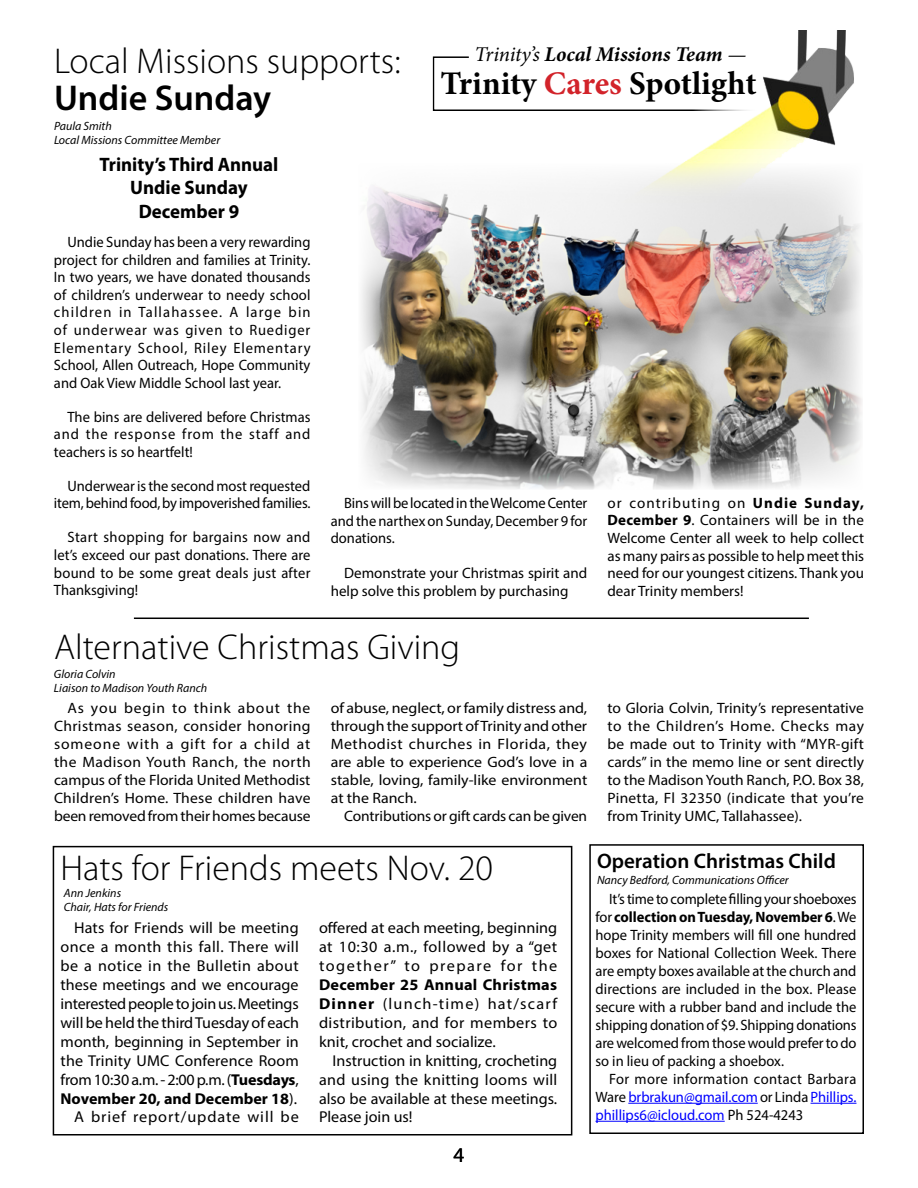
<style>
.page{position:relative;width:918px;height:1188px;background:#fff}
.page>*{position:absolute;margin:0;border:0;box-sizing:border-box;transform-origin:0 0}
.t1{font:300 36px "Myriad Pro";color:#000}
.t2{font:600 36px "Myriad Pro";color:#000}
.t3{font:700 33px "Minion Pro";color:#000}
.t4{font:italic 700 21px "Minion Pro";letter-spacing:-.005em;color:#000}
.t5{font:600 21px "Myriad Pro";color:#000}
.t6{font:21px "Myriad Pro";color:#000}
.t7{font:700 19.5px/23.4px "Myriad Pro";color:#000;text-align:center}
.t8{font:15.75px/18.9px "Myriad Pro";color:#000;text-align:justify}
.t9{font:15px/17.5px "Myriad Pro";color:#000;text-align:justify}
.t10{font:15px/18px "Myriad Pro";color:#000;text-align:justify;scale:1.04 1}
.t11{font:15px/18px "Myriad Pro";color:#000;text-align:justify;scale:1.06 1}
.t12{font:italic 12px/13.5px "Myriad Pro";color:#000}
.s1{font-weight:400}
.s2{color:#d2232a}
.s3{font-weight:700}
.s4{color:#00f}
</style>
<div class="page">
<div style="left:53px;top:846px;width:519px;height:290px;border:2px solid #000"></div>
<img style="left:683px;top:148px;width:108px;height:15px">
<div style="left:433px;top:56px;width:327px;height:55px;border:2px solid #000"></div>
<div style="left:469px;top:31px;width:294px;height:72px;background:#fff"></div>
<img style="left:585px;top:30px;width:269px;height:118px">
<hr style="left:134px;top:618px;width:675px;height:1px;background:#000">
<hr style="left:628px;top:1103px;width:130px;height:1px;background:#00f">
<hr style="left:811px;top:1103px;width:45px;height:1px;background:#00f">
<hr style="left:596px;top:1121px;width:129px;height:1px;background:#00f">
<div style="left:589px;top:844px;width:275px;height:290px;border:2px solid #000"></div>
<img style="left:361px;top:163px;width:501px;height:327px">
<h3 class="t4" style="left:474px;top:40px;width:273px"><span class="s1">Trinity’s</span> Local Missions Team <span class="s1">—</span></h3>
<h2 class="t3" style="left:440px;top:60px;width:318px">Trinity <span class="s2">Cares</span> Spotlight</h2>
<h1 class="t1" style="left:54px;top:41px;width:348px">Local Missions supports:</h1>
<h1 class="t2" style="left:54px;top:75px;width:219px">Undie Sunday</h1>
<p class="t12" style="left:54px;top:119px;width:168px">Paula Smith<br>Local Missions Committee Member</p>
<h3 class="t7" style="left:100px;top:152px;width:180px">Trinity’s Third Annual<br>Undie Sunday<br>December 9</h3>
<p class="t9" style="left:54px;top:233px;width:258px;text-indent:14px">Undie Sunday has been a very rewarding project for children and families at Trinity.<br>In two years, we have donated thousands of children’s underwear to needy school children in Tallahassee. A large bin of underwear was given to Ruediger Elementary School, Riley Elementary School, Allen Outreach, Hope Community and Oak View Middle School last year.</p>
<p class="t9" style="left:54px;top:408px;width:258px;text-indent:14px">The bins are delivered before Christmas and the response from the staff and teachers is so heartfelt!</p>
<p class="t9" style="left:54px;top:477px;width:258px;text-align:right">Underwear is the second most requested item, behind food, by impoverished families.</p>
<p class="t9" style="left:54px;top:528px;width:258px;text-indent:14px">Start shopping for bargains now and let’s exceed our past donations. There are bound to be some great deals just after Thanksgiving!</p>
<p class="t9" style="left:608px;top:494px;width:258px">or contributing on <span class="s3">Undie Sunday, December 9</span>. Containers will be in the Welcome Center all week to help collect as many pairs as possible to help meet this need for our youngest citizens. Thank you dear Trinity members!</p>
<p class="t9" style="left:331px;top:494px;width:258px;text-indent:14px">Bins will be located in the Welcome Center and the narthex on Sunday, December 9 for donations.</p>
<p class="t9" style="left:331px;top:564px;width:258px;text-indent:14px">Demonstrate your Christmas spirit and help solve this problem by purchasing</p>
<h1 class="t1" style="left:54px;top:628px;width:408px">Alternative Christmas Giving</h1>
<p class="t12" style="left:54px;top:667px;width:155px">Gloria Colvin<br>Liaison to Madison Youth Ranch</p>
<p class="t10" style="left:54px;top:699px;width:248px;text-indent:13px">As you begin to think about the Christmas season, consider honoring someone with a gift for a child at the Madison Youth Ranch, the north campus of the Florida United Methodist Children’s Home. These children have been removed from their homes because</p>
<p class="t11" style="left:331px;top:699px;width:244px">of abuse, neglect, or family distress and, through the support of Trinity and other Methodist churches in Florida, they are able to experience God’s love in a stable, loving, family-like environment at the Ranch.</p>
<p class="t9" style="left:344px;top:807px;width:244px">Contributions or gift cards can be given</p>
<p class="t9" style="left:608px;top:699px;width:258px;line-height:18px">to Gloria Colvin, Trinity’s representative to the Children’s Home. Checks may be made out to Trinity with “MYR-gift cards” in the memo line or sent directly to the Madison Youth Ranch, P.O. Box 38, Pinetta, Fl 32350 (indicate that you’re from Trinity UMC, Tallahassee).</p>
<h1 class="t1" style="left:60px;top:849px;width:434px">Hats for Friends meets Nov. 20</h1>
<p class="t12" style="left:64px;top:887px;width:106px">Ann Jenkins<br>Chair, Hats for Friends</p>
<p class="t8" style="left:61px;top:918px;width:240px;text-align:right">Hats for Friends will be meeting once a month this fall. There will be a notice in the Bulletin about these meetings and we encourage interested people to join us. Meetings will be held the third Tuesday of each month, beginning in September in the Trinity UMC Conference Room from 10:30 a.m. - 2:00 p.m. (<span class="s3">Tuesdays</span>, <span class="s3">November 20, and December 18</span>).<br>A brief report/update will be</p>
<p class="t8" style="left:319px;top:918px;width:240px">offered at each meeting, beginning at 10:30 a.m., followed by a “get together” to prepare for the</p>
<p class="t8" style="left:319px;top:975px;width:240px"><span class="s3">December 25 Annual Christmas Dinner</span> (lunch-time) hat/scarf distribution, and for members to knit, crochet and socialize.</p>
<p class="t8" style="left:319px;top:1051px;width:240px;text-indent:13px">Instruction in knitting, crocheting and using the knitting looms will also be available at these meetings.<br>Please join us!</p>
<h3 class="t6" style="left:454px;top:1142px;width:12px">4</h3>
<h3 class="t5" style="left:597px;top:847px;width:240px">Operation Christmas Child</h3>
<p class="t12" style="left:597px;top:873px;width:193px">Nancy Bedford, Communications Officer</p>
<p class="t9" style="left:595px;top:889px;width:263px;line-height:18px;text-indent:14px">It’s time to complete filling your shoeboxes for <span class="s3">collection on Tuesday, November 6</span>. We hope Trinity members will fill one hundred boxes for National Collection Week. There are empty boxes available at the church and directions are included in the box. Please secure with a rubber band and include the shipping donation of $9. Shipping donations are welcomed from those would prefer to do so in lieu of packing a shoebox.</p>
<p class="t9" style="left:595px;top:1069px;width:263px;line-height:18px;text-indent:14px">For more information contact Barbara Ware <span class="s4">brbrakun@gmail.com</span> or Linda <span class="s4">Phillips. phillips6@icloud.com</span> Ph 524-4243</p>
</div>
